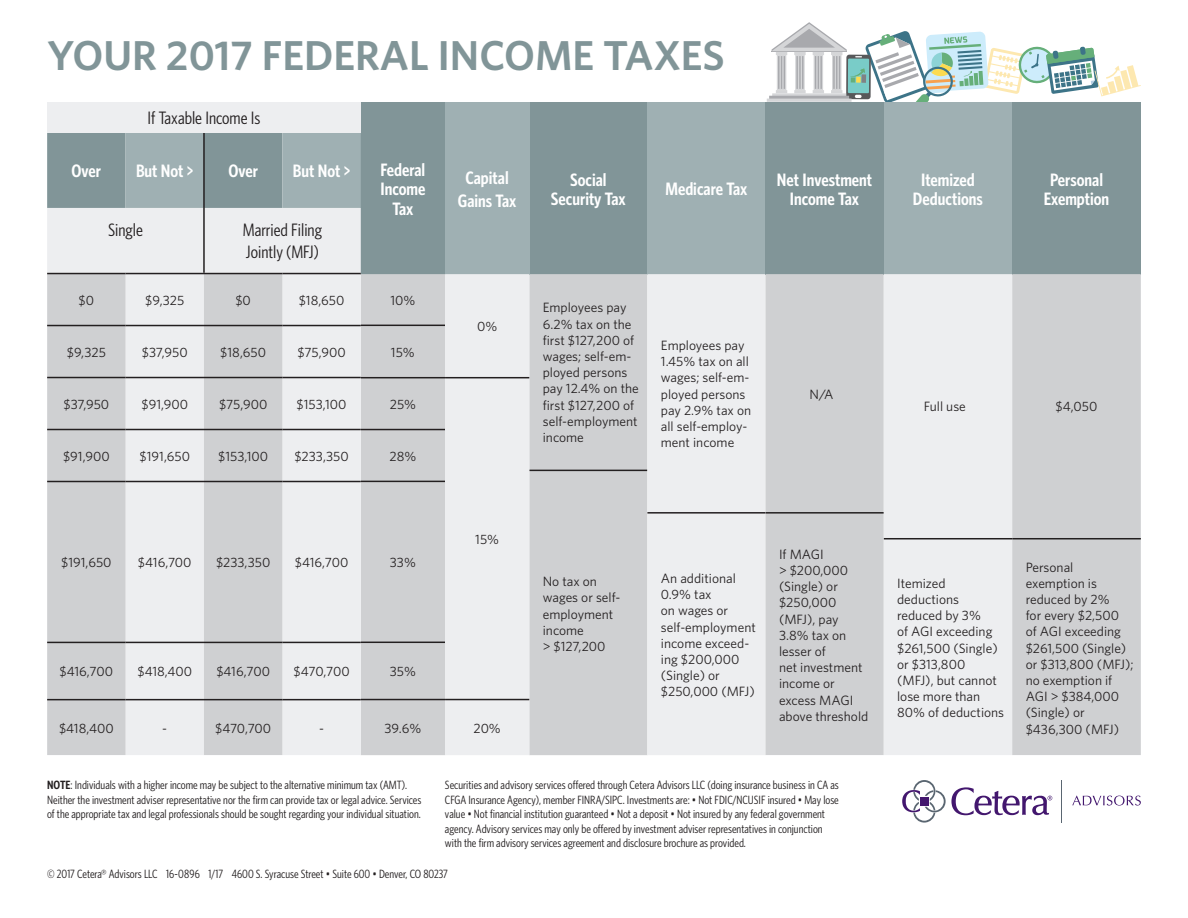
<style>
.page{position:relative;width:1188px;height:918px;background:#fff}
.page>*{position:absolute;margin:0;border:0;box-sizing:border-box;transform-origin:0 0}
.t1{font:600 41.85px "Whitney";color:#819598}
.t2{font:600 18px/19.5px "Whitney Condensed";color:#fff;text-align:center}
.t3{font:18px/22.5px "Whitney Condensed";color:#231f20}
.t4{font:13.5px/16.2px "Whitney";color:#231f20}
.t5{font:12px/14.4px "Whitney Condensed";color:#231f20}
.s1{font-weight:600}
</style>
<div class="page">
<hr style="left:1061px;top:780px;width:1px;height:43px;background:#5a6671">
<svg style="left:1072px;top:796px;width:69px;height:10px"></svg>
<svg style="left:902px;top:780px;width:150px;height:43px"></svg>
<hr style="left:769px;top:96px;width:80px;height:3px;background:#a8a9ad">
<hr style="left:767px;top:99px;width:85px;height:3px;background:#d5d6d8">
<svg style="left:772px;top:22px;width:369px;height:80px"></svg>
<div style="left:529px;top:102px;width:118px;height:172px;background:#819598"></div>
<div style="left:529px;top:274px;width:118px;height:481px;background:#cfd0d2"></div>
<hr style="left:529px;top:470px;width:118px;height:1px;background:#231f20">
<div style="left:647px;top:102px;width:119px;height:172px;background:#9fb0b3"></div>
<div style="left:647px;top:274px;width:119px;height:481px;background:#edeef0"></div>
<hr style="left:647px;top:512px;width:119px;height:2px;background:#231f20">
<div style="left:884px;top:102px;width:128px;height:172px;background:#9fb0b3"></div>
<div style="left:884px;top:274px;width:128px;height:481px;background:#edeef0"></div>
<hr style="left:884px;top:538px;width:128px;height:1px;background:#231f20">
<div style="left:766px;top:102px;width:118px;height:172px;background:#819598"></div>
<div style="left:766px;top:274px;width:118px;height:481px;background:#cfd0d2"></div>
<hr style="left:766px;top:512px;width:118px;height:2px;background:#231f20">
<div style="left:1012px;top:102px;width:129px;height:172px;background:#819598"></div>
<div style="left:1012px;top:274px;width:129px;height:481px;background:#cfd0d2"></div>
<hr style="left:1012px;top:538px;width:129px;height:1px;background:#231f20">
<div style="left:361px;top:102px;width:84px;height:172px;background:#819598"></div>
<svg style="left:47px;top:132px;width:314px;height:76px;background:#91a3a6"></svg>
<div style="left:47px;top:208px;width:314px;height:547px;background:#edeef0"></div>
<svg style="left:47px;top:274px;width:235px;height:481px;background:#d7d8da"></svg>
<hr style="left:204px;top:642px;width:78px;height:1px;background:#231f20">
<hr style="left:204px;top:699px;width:78px;height:1px;background:#231f20">
<hr style="left:47px;top:699px;width:79px;height:1px;background:#231f20">
<hr style="left:126px;top:699px;width:78px;height:1px;background:#231f20">
<hr style="left:47px;top:642px;width:79px;height:1px;background:#231f20">
<hr style="left:126px;top:642px;width:78px;height:1px;background:#231f20">
<hr style="left:47px;top:429px;width:79px;height:1px;background:#231f20">
<hr style="left:126px;top:429px;width:78px;height:1px;background:#231f20">
<hr style="left:204px;top:429px;width:78px;height:1px;background:#231f20">
<hr style="left:282px;top:429px;width:79px;height:1px;background:#231f20">
<hr style="left:47px;top:481px;width:79px;height:1px;background:#231f20">
<hr style="left:126px;top:481px;width:78px;height:1px;background:#231f20">
<hr style="left:204px;top:481px;width:78px;height:1px;background:#231f20">
<hr style="left:282px;top:481px;width:79px;height:1px;background:#231f20">
<hr style="left:47px;top:377px;width:79px;height:1px;background:#231f20">
<hr style="left:126px;top:377px;width:78px;height:1px;background:#231f20">
<hr style="left:204px;top:377px;width:78px;height:1px;background:#231f20">
<hr style="left:282px;top:377px;width:79px;height:1px;background:#231f20">
<hr style="left:47px;top:325px;width:79px;height:1px;background:#231f20">
<hr style="left:126px;top:325px;width:78px;height:1px;background:#231f20">
<hr style="left:204px;top:325px;width:78px;height:1px;background:#231f20">
<hr style="left:282px;top:325px;width:79px;height:1px;background:#231f20">
<hr style="left:47px;top:273px;width:79px;height:1px;background:#231f20">
<hr style="left:126px;top:273px;width:78px;height:1px;background:#231f20">
<hr style="left:204px;top:273px;width:78px;height:1px;background:#231f20">
<hr style="left:282px;top:273px;width:79px;height:1px;background:#231f20">
<hr style="left:282px;top:699px;width:79px;height:1px;background:#231f20">
<hr style="left:282px;top:642px;width:79px;height:1px;background:#231f20">
<hr style="left:203px;top:132px;width:2px;height:76px;background:#231f20">
<hr style="left:203px;top:208px;width:2px;height:65px;background:#231f20">
<div style="left:47px;top:102px;width:314px;height:30px;background:#edeef0"></div>
<div style="left:445px;top:102px;width:84px;height:172px;background:#9fb0b3"></div>
<svg style="left:361px;top:274px;width:168px;height:481px;background:#dcdddf"></svg>
<hr style="left:445px;top:699px;width:84px;height:1px;background:#231f20">
<hr style="left:445px;top:377px;width:84px;height:1px;background:#231f20">
<h1 class="t1" style="left:47px;top:29px;width:679px">YOUR 2017 FEDERAL INCOME TAXES</h1>
<h2 class="t3" style="left:148px;top:106px;width:114px">If Taxable Income Is</h2>
<h2 class="t2" style="left:72px;top:161px;width:31px">Over</h2>
<h2 class="t2" style="left:136px;top:161px;width:59px">But Not &gt;</h2>
<h2 class="t2" style="left:228px;top:161px;width:31px">Over</h2>
<h2 class="t2" style="left:293px;top:161px;width:59px">But Not &gt;</h2>
<h2 class="t2" style="left:380px;top:159px;width:46px">Federal<br>Income<br>Tax</h2>
<h2 class="t2" style="left:458px;top:166px;width:60px;line-height:22.5px">Capital<br>Gains Tax</h2>
<h2 class="t2" style="left:551px;top:169px;width:76px">Social<br>Security Tax</h2>
<h2 class="t2" style="left:665px;top:179px;width:83px">Medicare Tax</h2>
<h2 class="t3" style="left:108px;top:218px;width:36px">Single</h2>
<h2 class="t3" style="left:243px;top:218px;width:81px">Married Filing<br>Jointly (MFJ)</h2>
<p class="t4" style="left:79px;top:292px;width:17px">$0</p>
<p class="t4" style="left:145px;top:292px;width:41px">$9,325</p>
<p class="t4" style="left:235px;top:292px;width:17px">$0</p>
<p class="t4" style="left:299px;top:292px;width:47px">$18,650</p>
<p class="t4" style="left:390px;top:292px;width:26px">10%</p>
<p class="t4" style="left:67px;top:344px;width:41px">$9,325</p>
<p class="t4" style="left:142px;top:344px;width:47px">$37,950</p>
<p class="t4" style="left:220px;top:344px;width:47px">$18,650</p>
<p class="t4" style="left:297px;top:344px;width:50px">$75,900</p>
<p class="t4" style="left:391px;top:344px;width:25px">15%</p>
<p class="t4" style="left:63px;top:396px;width:47px">$37,950</p>
<p class="t4" style="left:141px;top:396px;width:48px">$91,900</p>
<p class="t4" style="left:219px;top:396px;width:50px">$75,900</p>
<p class="t4" style="left:297px;top:396px;width:52px">$153,100</p>
<p class="t4" style="left:390px;top:396px;width:28px">25%</p>
<p class="t4" style="left:477px;top:318px;width:22px">0%</p>
<p class="t4" style="left:543px;top:300px;width:98px">Employees pay<br>6.2% tax on the first $127,200 of wages; self-em&shy;ployed persons pay 12.4% on the first $127,200 of self-employment income</p>
<p class="t4" style="left:661px;top:337px;width:92px">Employees pay<br>1.45% tax on all wages; self-em&shy;ployed persons pay 2.9% tax on all self-employ&shy;ment income</p>
<p class="t4" style="left:63px;top:448px;width:48px">$91,900</p>
<p class="t4" style="left:140px;top:448px;width:52px">$191,650</p>
<p class="t4" style="left:218px;top:448px;width:52px">$153,100</p>
<p class="t4" style="left:294px;top:448px;width:56px">$233,350</p>
<p class="t4" style="left:390px;top:448px;width:28px">28%</p>
<h2 class="t2" style="left:777px;top:169px;width:97px">Net Investment<br>Income Tax</h2>
<p class="t4" style="left:810px;top:386px;width:26px">N/A</p>
<h2 class="t2" style="left:913px;top:169px;width:71px">Itemized<br>Deductions</h2>
<p class="t4" style="left:924px;top:399px;width:43px">Full use</p>
<h2 class="t2" style="left:1044px;top:169px;width:67px">Personal<br>Exemption</h2>
<p class="t4" style="left:1056px;top:399px;width:43px">$4,050</p>
<p class="t4" style="left:475px;top:531px;width:25px">15%</p>
<p class="t4" style="left:61px;top:554px;width:52px">$191,650</p>
<p class="t4" style="left:138px;top:554px;width:55px">$416,700</p>
<p class="t4" style="left:216px;top:554px;width:56px">$233,350</p>
<p class="t4" style="left:295px;top:554px;width:55px">$416,700</p>
<p class="t4" style="left:60px;top:663px;width:55px">$416,700</p>
<p class="t4" style="left:137px;top:663px;width:56px">$418,400</p>
<p class="t4" style="left:216px;top:663px;width:55px">$416,700</p>
<p class="t4" style="left:294px;top:663px;width:58px">$470,700</p>
<p class="t4" style="left:390px;top:554px;width:28px">33%</p>
<p class="t4" style="left:390px;top:663px;width:28px">35%</p>
<p class="t4" style="left:543px;top:573px;width:79px">No tax on wages or self&shy;employment income<br>&gt; $127,200</p>
<p class="t4" style="left:661px;top:570px;width:96px">An additional<br>0.9% tax<br>on wages or self-employment income exceed&shy;ing $200,000 (Single) or $250,000 (MFJ)</p>
<p class="t4" style="left:779px;top:546px;width:91px">If MAGI<br>&gt; $200,000 (Single) or $250,000 (MFJ), pay<br>3.8% tax on lesser of<br>net investment income or excess MAGI above threshold</p>
<p class="t4" style="left:59px;top:720px;width:56px">$418,400</p>
<p class="t4" style="left:162px;top:720px;width:6px">-</p>
<p class="t4" style="left:215px;top:720px;width:58px">$470,700</p>
<p class="t4" style="left:319px;top:720px;width:6px">-</p>
<p class="t4" style="left:385px;top:720px;width:38px">39.6%</p>
<p class="t4" style="left:473px;top:720px;width:29px">20%</p>
<p class="t5" style="left:47px;top:778px;width:376px"><span class="s1">NOTE</span>: Individuals with a higher income may be subject to the alternative minimum tax (AMT).<br>Neither the investment adviser representative nor the firm can provide tax or legal advice. Services of the appropriate tax and legal professionals should be sought regarding your individual situation.</p>
<p class="t5" style="left:445px;top:778px;width:395px">Securities and advisory services offered through Cetera Advisors LLC (doing insurance business in CA as CFGA Insurance Agency), member FINRA/SIPC. Investments are: • Not FDIC/NCUSIF insured • May lose value • Not financial institution guaranteed • Not a deposit • Not insured by any federal government agency. Advisory services may only be offered by investment adviser representatives in conjunction with the firm advisory services agreement and disclosure brochure as provided.</p>
<p class="t5" style="left:47px;top:866px;width:402px">© 2017 Cetera® Advisors LLC 16-0896 1/17 4600 S. Syracuse Street • Suite 600 • Denver, CO 80237</p>
<p class="t4" style="left:897px;top:575px;width:109px">Itemized deductions reduced by 3%<br>of AGI exceeding $261,500 (Single) or $313,800 (MFJ), but cannot lose more than<br>80% of deductions</p>
<p class="t4" style="left:1026px;top:559px;width:109px">Personal exemption is reduced by 2%<br>for every $2,500<br>of AGI exceeding $261,500 (Single) or $313,800 (MFJ); no exemption if<br>AGI &gt; $384,000 (Single) or $436,300 (MFJ)</p>
</div>
